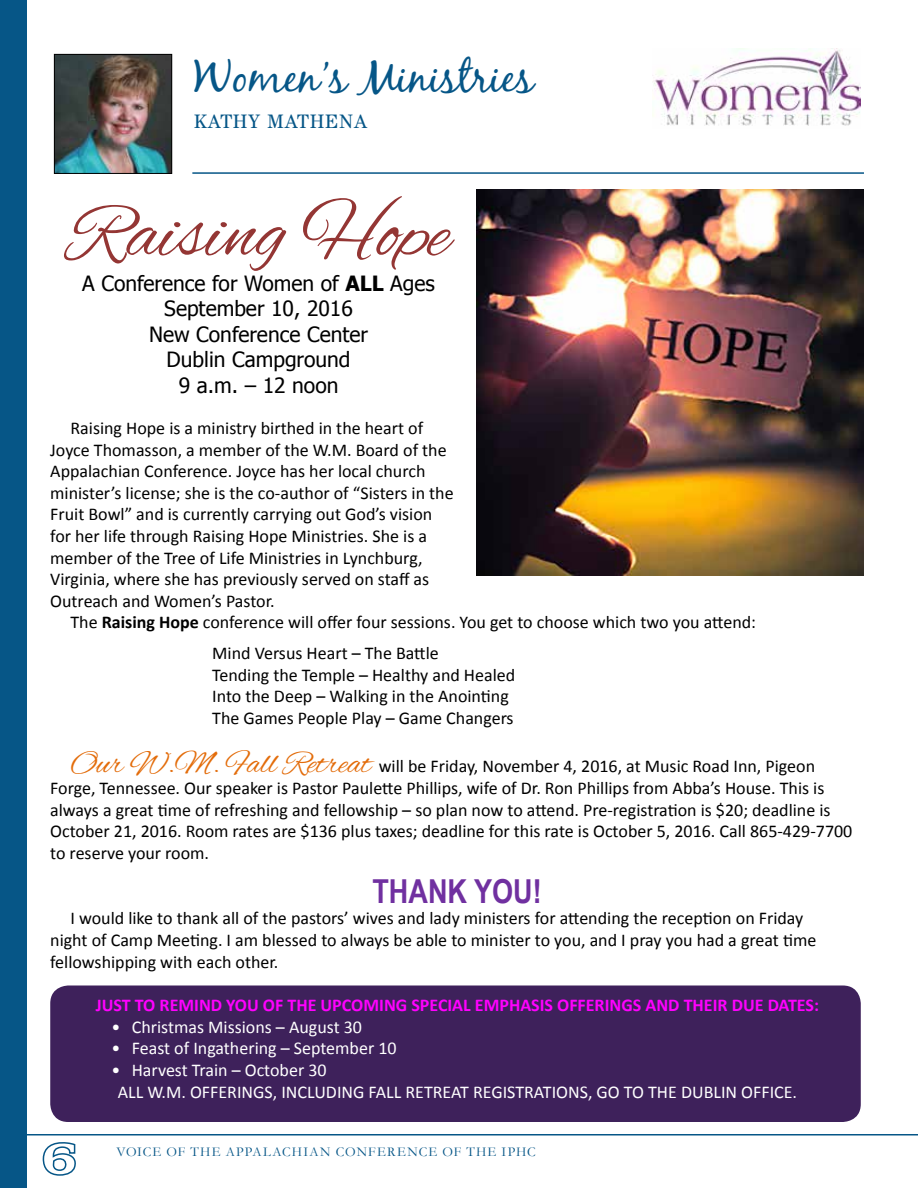
<style>
.page{position:relative;width:918px;height:1188px;background:#fff}
.page>*{position:absolute;margin:0;border:0;box-sizing:border-box;transform-origin:0 0}
.t1{font:79.5px "Alex Brush";color:#943634}
.t2{font:45px "Black Jack";color:#065687}
.t3{font:700 33px "Arial Narrow";color:#7030a0}
.t4{font:21px/25.5px "Tahoma";color:#000;text-align:center}
.t5{font:19.5px "Century";letter-spacing:.05em;color:#065687}
.t6{font:18px/21.6px "Calibri";color:#000}
.t7{font:18px/21.6px "Calibri";color:#fff}
.t8{font:700 18px "Calibri";color:#f0f}
.t9{font:13.5px "Garamond";letter-spacing:.085em;color:#065687}
.s1{font-weight:700}
.s2{font-family:"Alex Brush";font-size:33px;color:#e36c0a}
</style>
<div class="page">
<hr style="left:0;top:1134px;width:918px;height:2px;background:#065687">
<svg style="left:42px;top:1142px;width:34px;height:34px"></svg>
<img style="left:56px;top:56px;width:114px;height:116px">
<div style="left:54px;top:54px;width:118px;height:120px;border:1px solid #000"></div>
<img style="left:652px;top:48px;width:208px;height:78px">
<div style="left:0;top:0;width:27px;height:1188px;background:#065687"></div>
<hr style="left:192px;top:172px;width:672px;height:2px;background:#065687">
<div style="left:50px;top:986px;width:811px;height:136px;background:#3e215b;border-radius:18px"></div>
<img style="left:477px;top:189px;width:386px;height:387px">
<h2 class="t2" style="left:194px;top:49px;width:342px">Women’s Ministries</h2>
<p class="t5" style="left:194px;top:110px;width:175px">KATHY MATHENA</p>
<h1 class="t1" style="left:67px;top:189px;width:384px">Raising Hope</h1>
<p class="t4" style="left:82px;top:269px;width:354px">A Conference for Women of <span class="s1">ALL</span> Ages<br>September 10, 2016<br>New Conference Center<br>Dublin Campground<br>9 a.m. – 12 noon</p>
<p class="t6" style="left:50px;top:417px;width:405px;text-indent:20px">Raising Hope is a ministry birthed in the heart of Joyce Thomasson, a member of the W.M. Board of the Appalachian Conference. Joyce has her local church minister’s license; she is the co-author of “Sisters in the Fruit Bowl” and is currently carrying out God’s vision for her life through Raising Hope Ministries. She is a member of the Tree of Life Ministries in Lynchburg, Virginia, where she has previously served on staff as Outreach and Women’s Pastor.</p>
<p class="t6" style="left:212px;top:607px;width:545px;line-height:30.6px;text-indent:-142px">The <span class="s1">Raising Hope</span> conference will offer four sessions. You get to choose which two you attend:<br>Mind Versus Heart – The Battle</p>
<p class="t6" style="left:212px;top:664px;width:305px">Tending the Temple – Healthy and Healed<br>Into the Deep – Walking in the Anointing<br>The Games People Play – Game Changers</p>
<p class="t6" style="left:50px;top:756px;width:804px;text-indent:20px"><span class="s2">Our W.M. Fall Retreat</span> will be Friday, November 4, 2016, at Music Road Inn, Pigeon Forge, Tennessee. Our speaker is Pastor Paulette Phillips, wife of Dr. Ron Phillips from Abba’s House. This is always a great time of refreshing and fellowship – so plan now to attend. Pre-registration is $20; deadline is October 21, 2016. Room rates are $136 plus taxes; deadline for this rate is October 5, 2016. Call 865-429-7700 to reserve your room.</p>
<h3 class="t3" style="left:372px;top:866px;width:171px">THANK YOU!</h3>
<p class="t6" style="left:50px;top:908px;width:768px;text-indent:20px">I would like to thank all of the pastors’ wives and lady ministers for attending the reception on Friday night of Camp Meeting. I am blessed to always be able to minister to you, and I pray you had a great time fellowshipping with each other.</p>
<p class="t8" style="left:96px;top:994px;width:725px">JUST TO REMIND YOU OF THE UPCOMING SPECIAL EMPHASIS OFFERINGS AND THEIR DUE DATES:</p>
<p class="t7" style="left:112px;top:1016px;width:252px">• Christmas Missions – August 30</p>
<p class="t7" style="left:112px;top:1038px;width:287px">• Feast of Ingathering – September 10</p>
<p class="t7" style="left:118px;top:1059px;width:681px;text-indent:-6px">• Harvest Train – October 30<br>ALL W.M. OFFERINGS, INCLUDING FALL RETREAT REGISTRATIONS, GO TO THE DUBLIN OFFICE.</p>
<p class="t9" style="left:116px;top:1143px;width:421px">VOICE OF THE APPALACHIAN CONFERENCE OF THE IPHC</p>
</div>
